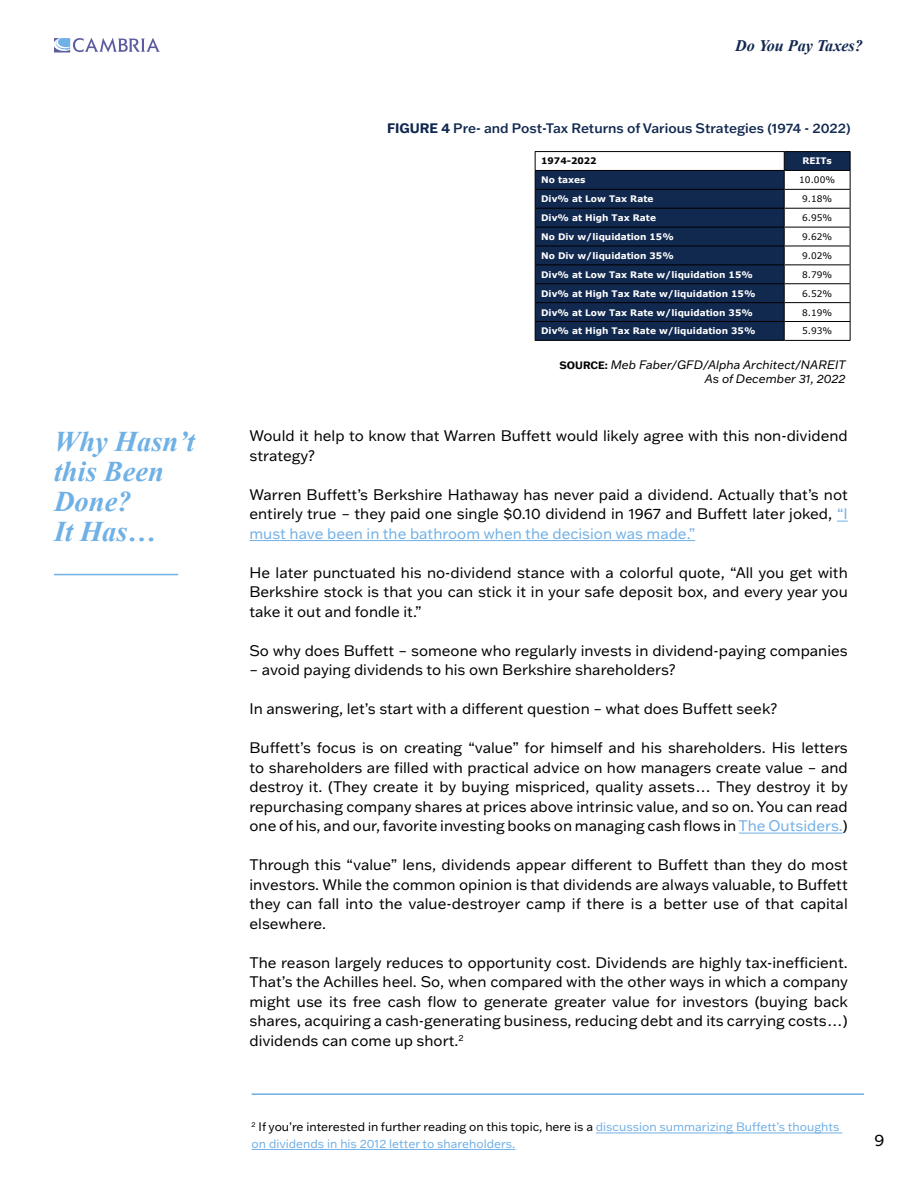
<style>
.page{position:relative;width:918px;height:1188px;background:#fff}
.page>*{position:absolute;margin:0;border:0;box-sizing:border-box;transform-origin:0 0}
.t1{font:italic 700 28.5px/30px "Times New Roman";color:#6fb0e5}
.t2{font:16.5px "Franklin Gothic ATF";color:#000}
.t3{font:italic 700 16.2px "Times New Roman";color:#11284f}
.t4{font:15px/19.5px "Franklin Gothic ATF";color:#000;text-align:justify}
.t5{font:500 13.5px "Franklin Gothic ATF";color:#11284f}
.t6{font:12px/16.5px "Franklin Gothic ATF";color:#71b0e5}
.t7{font:italic 12px/14.4px "Franklin Gothic ATF";color:#000;text-align:right}
.t8{font:700 9px "Verdana";color:#fff}
.t9{font:9px "Verdana";color:#000}
.t10{font:700 9px "Verdana";color:#000}
.s1{font-weight:700}
.s2{font-weight:700;font-style:normal;font-size:10.5px}
.s3{color:#71b0e5}
.s4{color:#000}
</style>
<div class="page">
<svg style="left:54px;top:38px;width:106px;height:14px"></svg>
<hr style="left:249px;top:540px;width:446px;height:1px;background:#71b0e5">
<hr style="left:739px;top:833px;width:104px;height:1px;background:#71b0e5">
<hr style="left:54px;top:574px;width:124px;height:1px;background:#6fb0e5">
<hr style="left:596px;top:1133px;width:246px;height:1px;background:#71b0e5">
<hr style="left:252px;top:1149px;width:263px;height:1px;background:#71b0e5">
<hr style="left:252px;top:1093px;width:612px;height:2px;background:#6fb0e5">
<svg style="left:536px;top:152px;width:248px;height:188px;background:#283c5f"></svg>
<hr style="left:535px;top:151px;width:249px;height:1px;background:#000">
<hr style="left:784px;top:151px;width:67px;height:1px;background:#000">
<hr style="left:535px;top:170px;width:249px;height:1px;background:#000">
<hr style="left:535px;top:189px;width:249px;height:1px;background:#000">
<hr style="left:535px;top:208px;width:249px;height:1px;background:#000">
<hr style="left:535px;top:227px;width:249px;height:1px;background:#000">
<hr style="left:535px;top:246px;width:249px;height:1px;background:#000">
<hr style="left:535px;top:264px;width:249px;height:1px;background:#000">
<hr style="left:535px;top:283px;width:249px;height:1px;background:#000">
<hr style="left:535px;top:302px;width:249px;height:1px;background:#000">
<hr style="left:535px;top:321px;width:249px;height:1px;background:#000">
<svg style="left:535px;top:152px;width:1px;height:188px"></svg>
<svg style="left:784px;top:152px;width:67px;height:188px"></svg>
<hr style="left:535px;top:340px;width:249px;height:1px;background:#000">
<hr style="left:784px;top:340px;width:67px;height:1px;background:#000">
<h1 class="t1" style="left:54px;top:426px;width:142px">Why Hasn’t this Been<br>Done?<br>It Has…</h1>
<p class="t3" style="left:735px;top:34px;width:129px">Do You Pay Taxes?</p>
<p class="t5" style="left:387px;top:119px;width:465px"><span class="s1">FIGURE 4</span> Pre- and Post-Tax Returns of Various Strategies (1974 - 2022)</p>
<p class="t10" style="left:541px;top:155px;width:57px">1974-2022</p>
<p class="t8" style="left:802px;top:155px;width:31px">REITs</p>
<p class="t8" style="left:541px;top:174px;width:46px">No taxes</p>
<p class="t9" style="left:799px;top:174px;width:37px">10.00%</p>
<p class="t8" style="left:541px;top:193px;width:114px">Div% at Low Tax Rate</p>
<p class="t9" style="left:802px;top:193px;width:32px">9.18%</p>
<p class="t8" style="left:541px;top:212px;width:116px">Div% at High Tax Rate</p>
<p class="t9" style="left:802px;top:212px;width:32px">6.95%</p>
<p class="t8" style="left:541px;top:231px;width:134px">No Div w/liquidation 15%</p>
<p class="t9" style="left:802px;top:231px;width:32px">9.62%</p>
<p class="t8" style="left:541px;top:250px;width:134px">No Div w/liquidation 35%</p>
<p class="t9" style="left:802px;top:250px;width:32px">9.02%</p>
<p class="t8" style="left:541px;top:269px;width:213px">Div% at Low Tax Rate w/liquidation 15%</p>
<p class="t9" style="left:802px;top:269px;width:32px">8.79%</p>
<p class="t8" style="left:541px;top:288px;width:216px">Div% at High Tax Rate w/liquidation 15%</p>
<p class="t9" style="left:802px;top:288px;width:32px">6.52%</p>
<p class="t8" style="left:541px;top:306px;width:213px">Div% at Low Tax Rate w/liquidation 35%</p>
<p class="t9" style="left:802px;top:307px;width:32px">8.19%</p>
<p class="t8" style="left:541px;top:325px;width:216px">Div% at High Tax Rate w/liquidation 35%</p>
<p class="t9" style="left:802px;top:325px;width:32px">5.93%</p>
<p class="t7" style="left:560px;top:357px;width:288px"><span class="s2">SOURCE:</span> Meb Faber/GFD/Alpha Architect/NAREIT<br>As of December 31, 2022</p>
<p class="t4" style="left:249px;top:426px;width:600px">Would it help to know that Warren Buffett would likely agree with this non-dividend strategy?</p>
<p class="t4" style="left:249px;top:484px;width:600px">Warren Buffett’s Berkshire Hathaway has never paid a dividend. Actually that’s not entirely true – they paid one single $0.10 dividend in 1967 and Buffett later joked, <span class="s3">“I must have been in the bathroom when the decision was made.”</span></p>
<p class="t4" style="left:249px;top:562px;width:600px">He later punctuated his no-dividend stance with a colorful quote, “All you get with Berkshire stock is that you can stick it in your safe deposit box, and every year you take it out and fondle it.”</p>
<p class="t4" style="left:249px;top:640px;width:600px">So why does Buffett – someone who regularly invests in dividend-paying companies</p>
<p class="t4" style="left:249px;top:660px;width:428px">– avoid paying dividends to his own Berkshire shareholders?</p>
<p class="t4" style="left:249px;top:699px;width:529px">In answering, let’s start with a different question – what does Buffett seek?</p>
<p class="t4" style="left:249px;top:738px;width:600px">Buffett’s focus is on creating “value” for himself and his shareholders. His letters to shareholders are filled with practical advice on how managers create value – and destroy it. (They create it by buying mispriced, quality assets… They destroy it by repurchasing company shares at prices above intrinsic value, and so on. You can read one of his, and our, favorite investing books on managing cash flows in <span class="s3">The Outsiders.</span>)</p>
<p class="t4" style="left:249px;top:855px;width:600px">Through this “value” lens, dividends appear different to Buffett than they do most investors. While the common opinion is that dividends are always valuable, to Buffett they can fall into the value-destroyer camp if there is a better use of that capital elsewhere.</p>
<p class="t4" style="left:249px;top:952px;width:600px">The reason largely reduces to opportunity cost. Dividends are highly tax-inefficient.<br>That’s the Achilles heel. So, when compared with the other ways in which a company might use its free cash flow to generate greater value for investors (buying back shares, acquiring a cash-generating business, reducing debt and its carrying costs…) dividends can come up short.<sup>2</sup></p>
<p class="t6" style="left:252px;top:1118px;width:589px"><sup>2</sup> <span class="s4">If you’re interested in further reading on this topic, here is a</span> discussion summarizing Buffett’s thoughts on dividends in his 2012 letter to shareholders.</p>
<p class="t2" style="left:875px;top:1129px;width:11px">9</p>
</div>
